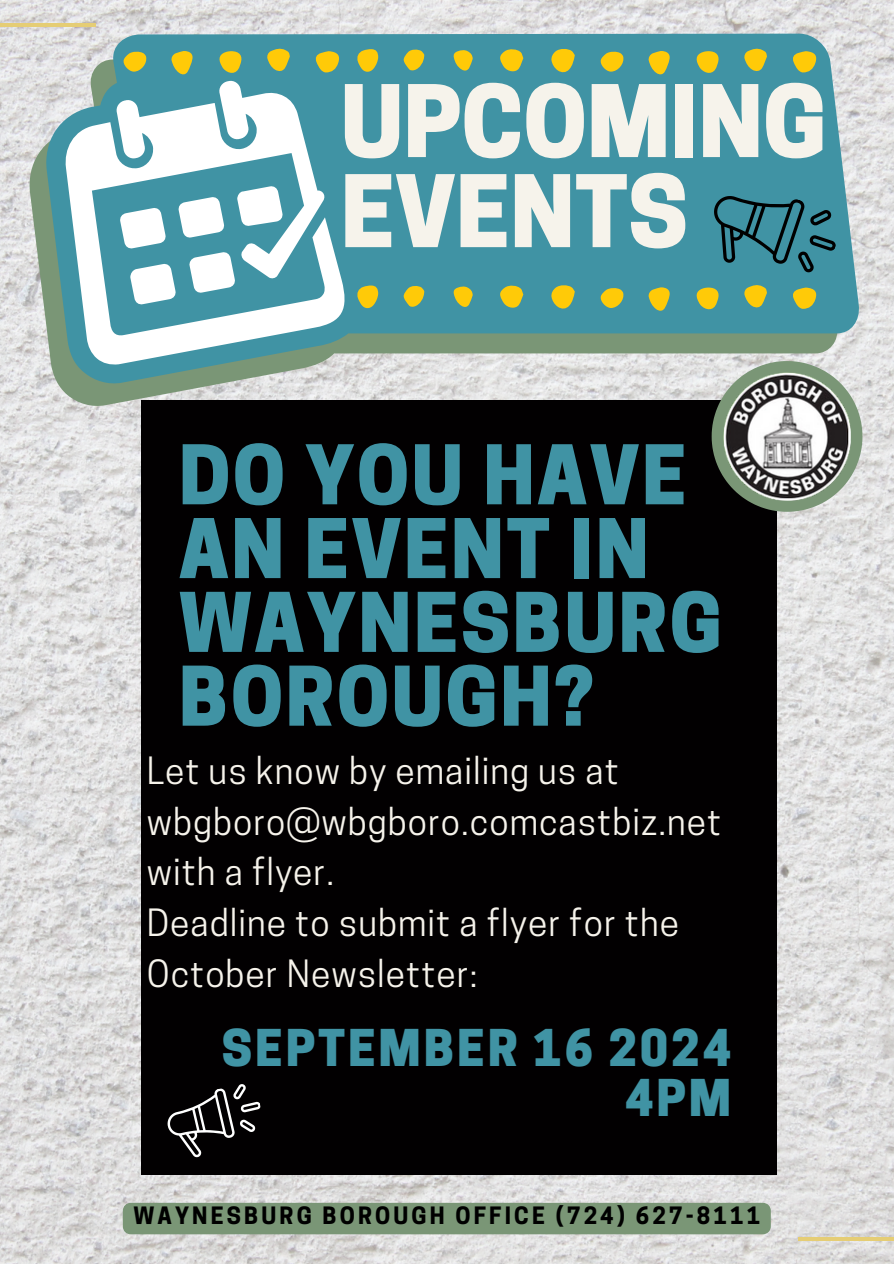
<style>
.page{position:relative;width:894px;height:1264px;background:#fff}
.page>*{position:absolute;margin:0;border:0;box-sizing:border-box;transform-origin:0 0}
.t1{font:800 93.6px/90px "Cooper Hewitt";color:#f6f3eb}
.t2{font:800 76.95px/73.8px "Cooper Hewitt";letter-spacing:.03em;color:#4093a4}
.t3{font:800 47.55px/50.6px "Cooper Hewitt";letter-spacing:.06em;color:#4093a4;text-align:right}
.t4{font:35.25px/50.6px "Cooper Hewitt";letter-spacing:.03em;color:#f6f3eb}
.t5{font:700 22.5px "Cooper Hewitt";letter-spacing:.14em;color:#000}
</style>
<div class="page">
<img style="left:0;top:0;width:893px;height:1263px">
<hr style="left:0;top:23px;width:95px;height:3px;background:#e5cd75">
<hr style="left:798px;top:1237px;width:95px;height:3px;background:#e5cd75">
<svg style="left:29px;top:59px;width:651px;height:349px;background:#cad0c9"></svg>
<svg style="left:45px;top:34px;width:815px;height:351px;background:#65a1aa"></svg>
<svg style="left:63px;top:80px;width:286px;height:285px;fill:#4093a4"></svg>
<svg style="left:119px;top:207px;width:47px;height:42px"></svg>
<svg style="left:178px;top:196px;width:47px;height:42px"></svg>
<svg style="left:237px;top:186px;width:46px;height:40px"></svg>
<svg style="left:130px;top:263px;width:46px;height:42px"></svg>
<svg style="left:189px;top:251px;width:46px;height:42px"></svg>
<div style="left:141px;top:400px;width:635px;height:774px;background:#020001"></div>
<svg style="left:167px;top:1084px;width:94px;height:74px"></svg>
<svg style="left:680px;top:330px;width:213px;height:213px"></svg>
<img style="left:723px;top:373px;width:127px;height:127px">
<div style="left:123px;top:1202px;width:647px;height:32px;background:#7a9676"></div>
<svg style="left:121px;top:47px;width:219px;height:28px;background:#78a375"></svg>
<svg style="left:356px;top:47px;width:461px;height:28px;background:#75a278"></svg>
<svg style="left:356px;top:175px;width:489px;height:137px;background:#489197"></svg>
<p class="t1" style="left:340px;top:89px;width:487px">UPCOMING<br>EVENTS</p>
<p class="t2" style="left:179px;top:448px;width:544px">DO YOU HAVE<br>AN EVENT IN<br>WAYNESBURG<br>BOROUGH?</p>
<p class="t4" style="left:147px;top:750px;width:576px">Let us know by emailing us at wbgboro@wbgboro.comcastbiz.net with a flyer.<br>Deadline to submit a flyer for the<br>October Newsletter:</p>
<p class="t3" style="left:222px;top:1028px;width:510px">SEPTEMBER 16 2024<br>4PM</p>
<h1 class="t5" style="left:133px;top:1207px;width:628px">WAYNESBURG BOROUGH OFFICE (724) 627-8111</h1>
</div>
